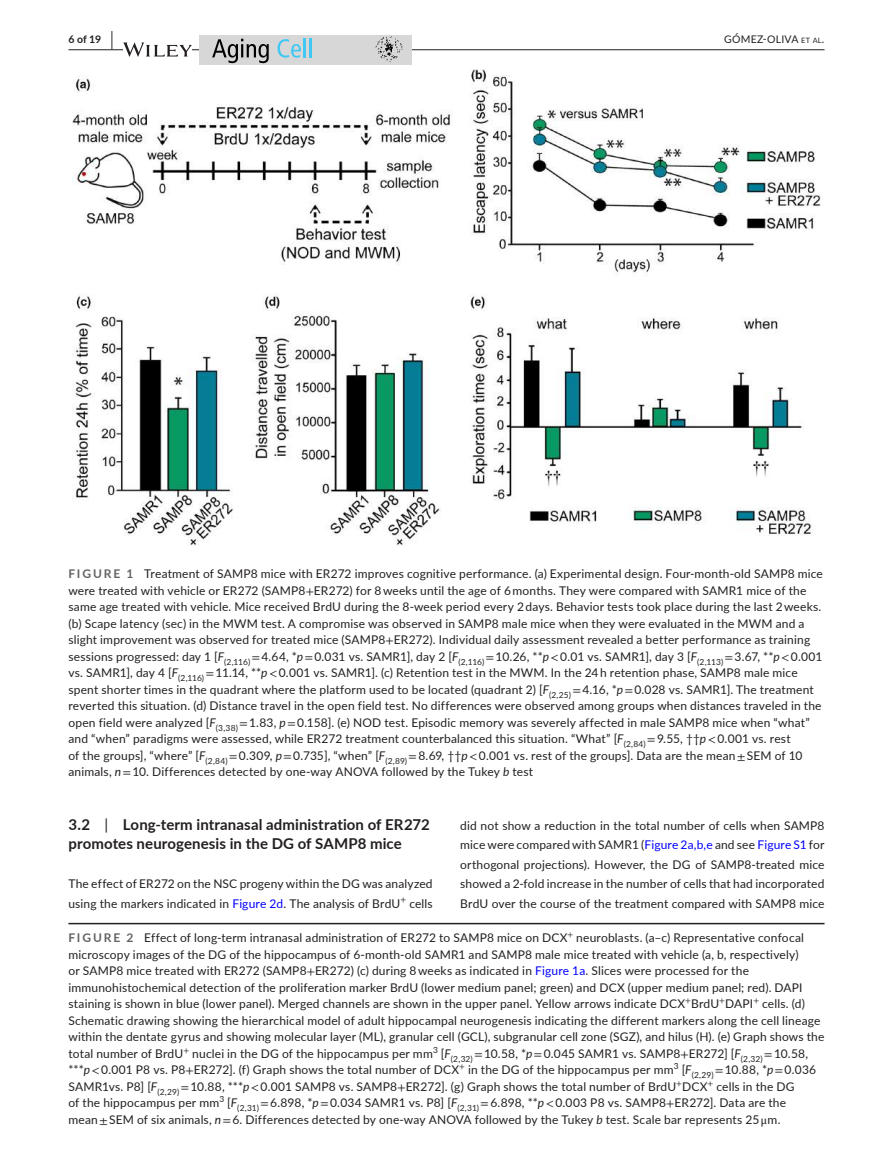
<style>
.page{position:relative;width:893px;height:1174px;background:#fff}
.page>*{position:absolute;margin:0;border:0;box-sizing:border-box;transform-origin:0 0}
.t1{font:700 15px/19.5px "Lato";letter-spacing:.005em;color:#231f20}
.t2{font:12px/16.5px "Lato";letter-spacing:.015em;color:#231f20}
.t3{font:10.5px "Lato";letter-spacing:.02em;color:#231f20}
.t4{font:700 10.5px "Lato";color:#231f20}
.t5{font:8.4px "STIX";color:#231f20}
.t6{font:8.4px "Lato";color:#231f20}
.s1{font-size:19.5px}
.s2{font-size:7.35px}
.s3{font-weight:700;color:#636366}
.s4{font-family:"STIX"}
.s5{font-style:italic}
.s6{font-weight:400}
.s7{color:#00f}
</style>
<div class="page">
<hr style="left:68px;top:49px;width:756px;height:1px;background:#231f20">
<svg style="left:123px;top:42px;width:69px;height:15px"></svg>
<div style="left:200px;top:35px;width:212px;height:29px;background:#d7d7d7"></div>
<svg style="left:212px;top:39px;width:57px;height:24px"></svg>
<svg style="left:278px;top:38px;width:33px;height:20px"></svg>
<img style="left:375px;top:36px;width:28px;height:26px">
<img style="left:72px;top:69px;width:749px;height:477px">
<hr style="left:68px;top:923px;width:756px;height:1px;background:#231f20">
<p class="t4" style="left:68px;top:31px;width:46px">6 of 19 <span class="s1">|</span></p>
<p class="t3" style="left:724px;top:31px;width:102px">GÓMEZ--OLIVA <span class="s2">et al</span>.</p>
<p class="t2" style="left:68px;top:565px;width:756px"><span class="s3">FIGURE 1</span> Treatment of SAMP8 mice with ER272 improves cognitive performance. (a) Experimental design. Four-month-old SAMP8 mice were treated with vehicle or ER272 (SAMP8<span class="s4">+</span>ER272) for 8 weeks until the age of 6 months. They were compared with SAMR1 mice of the same age treated with vehicle. Mice received BrdU during the 8-week period every 2 days. Behavior tests took place during the last 2 weeks. (b) Scape latency (sec) in the MWM test. A compromise was observed in SAMP8 male mice when they were evaluated in the MWM and a slight improvement was observed for treated mice (SAMP8<span class="s4">+</span>ER272). Individual daily assessment revealed a better performance as training sessions progressed: day 1 [<span class="s5">F</span><sub>(2,116)</sub> <span class="s4">=</span> 4.64, *<span class="s5">p</span><span class="s4">=</span> 0.031 vs. SAMR1], day 2 [<span class="s5">F</span><sub>(2,116)</sub> <span class="s4">=</span> 10.26, **<span class="s5">p</span><span class="s4">&lt;</span> 0.01 vs. SAMR1], day 3 [<span class="s5">F</span><sub>(2,113)</sub> <span class="s4">=</span> 3.67, **<span class="s5">p</span><span class="s4">&lt;</span> 0.001 vs. SAMR1], day 4 [<span class="s5">F</span><sub>(2,116)</sub> <span class="s4">=</span> 11.14, **<span class="s5">p</span><span class="s4">&lt;</span> 0.001 vs. SAMR1]. (c) Retention test in the MWM. In the 24 h retention phase, SAMP8 male mice spent shorter times in the quadrant where the platform used to be located (quadrant 2) [<span class="s5">F</span><sub>(2,25)</sub> <span class="s4">=</span> 4.16, *<span class="s5">p</span><span class="s4">=</span> 0.028 vs. SAMR1]. The treatment reverted this situation. (d) Distance travel in the open field test. No differences were observed among groups when distances traveled in the open field were analyzed [<span class="s5">F</span><sub>(3,38)</sub> <span class="s4">=</span> 1.83, <span class="s5">p</span><span class="s4">=</span> 0.158]. (e) NOD test. Episodic memory was severely affected in male SAMP8 mice when “what” and “when” paradigms were assessed, while ER272 treatment counterbalanced this situation. “What” [<span class="s5">F</span><sub>(2,84)</sub> <span class="s4">=</span> 9.55, ††<span class="s5">p</span><span class="s4">&lt;</span> 0.001 vs. rest<br>of the groups], “where” [<span class="s5">F</span><sub>(2,84)</sub> <span class="s4">=</span> 0.309, <span class="s5">p</span><span class="s4">=</span> 0.735], “when” [<span class="s5">F</span><sub>(2,89)</sub> <span class="s4">=</span> 8.69, ††<span class="s5">p</span><span class="s4">&lt;</span> 0.001 vs. rest of the groups]. Data are the mean <span class="s4">±</span> SEM of 10 animals, <span class="s5">n</span><span class="s4">=</span> 10. Differences detected by one-way ANOVA followed by the Tukey <span class="s5">b</span> test</p>
<p class="t1" style="left:68px;top:814px;width:363px">3.2 <span class="s6">|</span> Long-term intranasal administration of ER272 promotes neurogenesis in the DG of SAMP8 mice</p>
<p class="t2" style="left:68px;top:873px;width:366px;line-height:19.5px">The effect of ER272 on the NSC progeny within the DG was analyzed using the markers indicated in <span class="s7">Figure 2d</span>. The analysis of BrdU</p>
<p class="t5" style="left:400px;top:894px;width:7px">+</p>
<p class="t2" style="left:409px;top:894px;width:25px">cells</p>
<p class="t2" style="left:460px;top:815px;width:366px;line-height:19.5px;text-align:justify">did not show a reduction in the total number of cells when SAMP8 mice were compared with SAMR1 (<span class="s7">Figure 2a,b,e</span> and see <span class="s7">Figure S1</span> for orthogonal projections). However, the DG of SAMP8-treated mice showed a 2-fold increase in the number of cells that had incorporated BrdU over the course of the treatment compared with SAMP8 mice</p>
<p class="t2" style="left:68px;top:929px;width:501px"><span class="s3">FIGURE 2</span> Effect of long-term intranasal administration of ER272 to SAMP8 mice on DCX</p>
<p class="t5" style="left:567px;top:928px;width:7px">+</p>
<p class="t2" style="left:68px;top:929px;width:737px;text-indent:508px">neuroblasts. (a–c) Representative confocal microscopy images of the DG of the hippocampus of 6-month-old SAMR1 and SAMP8 male mice treated with vehicle (a, b, respectively) or SAMP8 mice treated with ER272 (SAMP8<span class="s4">+</span>ER272) (c) during 8 weeks as indicated in <span class="s7">Figure 1a</span>. Slices were processed for the immunohistochemical detection of the proliferation marker BrdU (lower medium panel; green) and DCX (upper medium panel; red). DAPI staining is shown in blue (lower panel). Merged channels are shown in the upper panel. Yellow arrows indicate DCX</p>
<p class="t5" style="left:685px;top:994px;width:7px">+</p>
<p class="t2" style="left:691px;top:995px;width:30px">BrdU</p>
<p class="t5" style="left:719px;top:994px;width:7px">+</p>
<p class="t2" style="left:725px;top:995px;width:29px">DAPI</p>
<p class="t5" style="left:753px;top:994px;width:7px">+</p>
<p class="t2" style="left:68px;top:995px;width:758px;text-indent:694px">cells. (d)<br>Schematic drawing showing the hierarchical model of adult hippocampal neurogenesis indicating the different markers along the cell lineage within the dentate gyrus and showing molecular layer (ML), granular cell (GCL), subgranular cell zone (SGZ), and hilus (H). (e) Graph shows the total number of BrdU</p>
<p class="t5" style="left:183px;top:1044px;width:7px">+</p>
<p class="t2" style="left:192px;top:1044px;width:242px">nuclei in the DG of the hippocampus per mm</p>
<p class="t6" style="left:433px;top:1043px;width:6px">3</p>
<p class="t2" style="left:68px;top:1044px;width:741px;text-indent:372px">[<span class="s5">F</span><sub>(2,32)</sub> <span class="s4">=</span> 10.58, *<span class="s5">p</span><span class="s4">=</span> 0.045 SAMR1 vs. SAMP8<span class="s4">+</span>ER272] [<span class="s5">F</span><sub>(2,32)</sub> <span class="s4">=</span> 10.58, ***<span class="s5">p</span><span class="s4">&lt;</span> 0.001 P8 vs. P8<span class="s4">+</span>ER272]. (f) Graph shows the total number of DCX</p>
<p class="t5" style="left:459px;top:1060px;width:7px">+</p>
<p class="t2" style="left:468px;top:1061px;width:207px">in the DG of the hippocampus per mm</p>
<p class="t6" style="left:674px;top:1060px;width:6px">3</p>
<p class="t2" style="left:68px;top:1061px;width:749px;text-indent:613px">[<span class="s5">F</span><sub>(2,29)</sub> <span class="s4">=</span> 10.88, *<span class="s5">p</span><span class="s4">=</span> 0.036<br>SAMR1vs. P8] [<span class="s5">F</span><sub>(2,29)</sub> <span class="s4">=</span> 10.88, ***<span class="s5">p</span><span class="s4">&lt;</span> 0.001 SAMP8 vs. SAMP8<span class="s4">+</span>ER272]. (g) Graph shows the total number of BrdU<sup>+</sup>DCX<sup>+</sup> cells in the DG<br>of the hippocampus per mm<sup>3</sup> [<span class="s5">F</span><sub>(2,31)</sub> <span class="s4">=</span> 6.898, *<span class="s5">p</span><span class="s4">=</span> 0.034 SAMR1 vs. P8] [<span class="s5">F</span><sub>(2,31)</sub> <span class="s4">=</span> 6.898, **<span class="s5">p</span><span class="s4">&lt;</span> 0.003 P8 vs. SAMP8<span class="s4">+</span>ER272]. Data are the mean <span class="s4">±</span> SEM of six animals, <span class="s5">n</span><span class="s4">=</span> 6. Differences detected by one-way ANOVA followed by the Tukey <span class="s5">b</span> test. Scale bar represents 25 <span class="s4">μ</span>m.</p>
</div>
